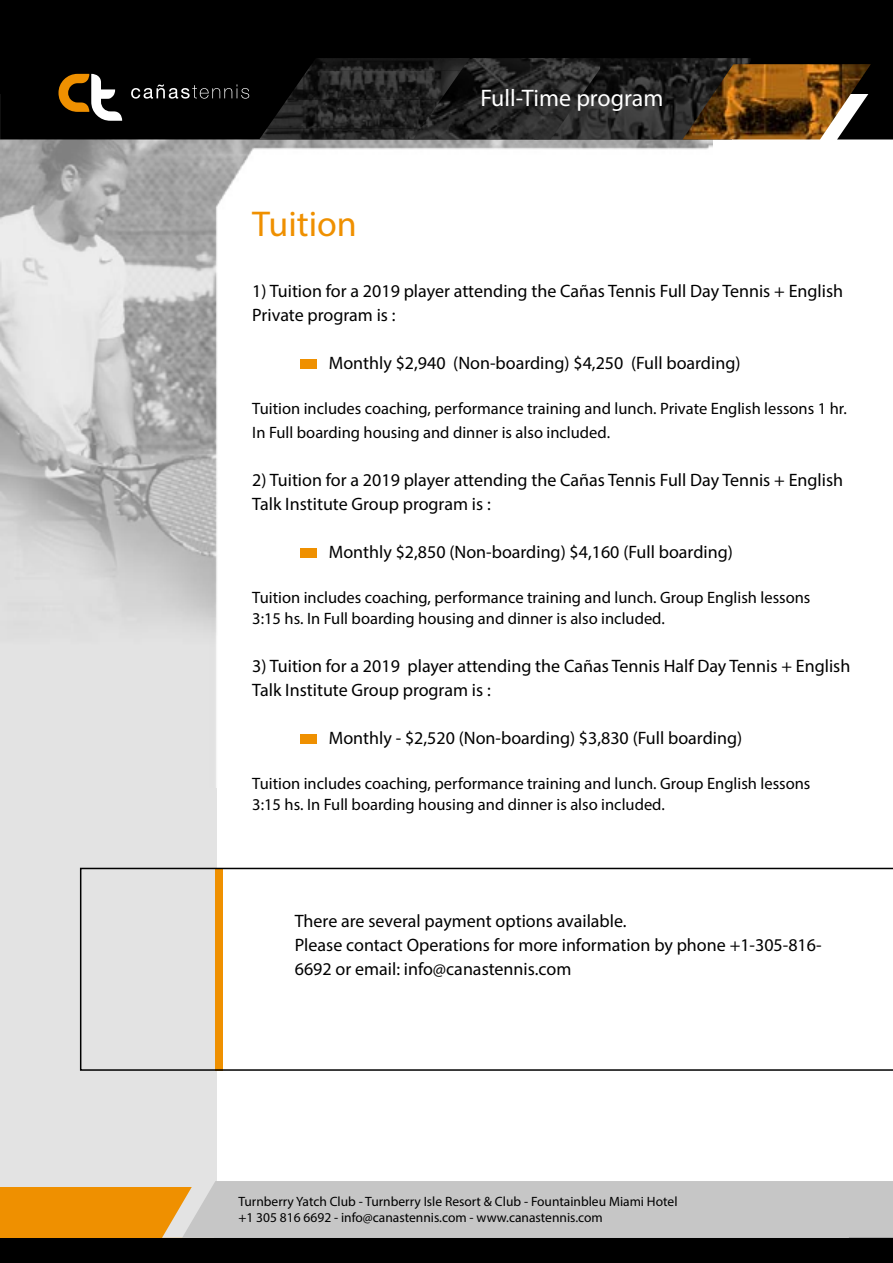
<style>
.page{position:relative;width:893px;height:1263px;background:#fff}
.page>*{position:absolute;margin:0;border:0;box-sizing:border-box;transform-origin:0 0}
.t1{font:36px "Myriad Pro";color:#ef9000}
.t2{font:24px "Myriad Pro";color:#fff}
.t3{font:18px/24px "Myriad Pro";color:#000}
.t4{font:16.5px/21px "Myriad Pro";color:#000}
.t5{font:13.5px/16.2px "Myriad Pro";color:#000}
</style>
<div class="page">
<div style="left:0;top:216px;width:216px;height:1013px;background:#e3e3e3"></div>
<img style="left:0;top:139px;width:712px;height:605px">
<div style="left:0;top:0;width:893px;height:94px;background:#000"></div>
<div style="left:0;top:73px;width:287px;height:66px;background:#000"></div>
<img style="left:600px;top:58px;width:151px;height:81px">
<img style="left:421px;top:58px;width:179px;height:81px">
<img style="left:307px;top:58px;width:163px;height:13px">
<img style="left:287px;top:71px;width:174px;height:29px">
<img style="left:267px;top:100px;width:174px;height:29px">
<img style="left:259px;top:129px;width:162px;height:10px">
<svg style="left:871px;top:94px;width:22px;height:45px"></svg>
<svg style="left:58px;top:74px;width:64px;height:47px"></svg>
<svg style="left:131px;top:84px;width:118px;height:15px"></svg>
<div style="left:0;top:1230px;width:893px;height:33px;background:#000"></div>
<div style="left:0;top:1187px;width:213px;height:51px;background:#ef9000"></div>
<div style="left:162px;top:1181px;width:731px;height:57px;background:#c6c6c6"></div>
<img style="left:682px;top:64px;width:189px;height:75px">
<div style="left:300px;top:359px;width:16px;height:10px;background:#ef9000"></div>
<div style="left:300px;top:549px;width:16px;height:9px;background:#ef9000"></div>
<div style="left:300px;top:734px;width:16px;height:10px;background:#ef9000"></div>
<svg style="left:80px;top:868px;width:813px;height:203px"></svg>
<h1 class="t1" style="left:252px;top:202px;width:106px">Tuition</h1>
<h2 class="t2" style="left:480px;top:84px;width:184px">Full-Time program</h2>
<p class="t3" style="left:252px;top:279px;width:592px">1) Tuition for a 2019 player attending the Cañas Tennis Full Day Tennis + English<br>Private program is :</p>
<p class="t3" style="left:329px;top:351px;width:413px">Monthly $2,940 (Non-boarding) $4,250 (Full boarding)</p>
<p class="t4" style="left:252px;top:396px;width:596px;line-height:24px">Tuition includes coaching, performance training and lunch. Private English lessons 1 hr.<br>In Full boarding housing and dinner is also included.</p>
<p class="t3" style="left:252px;top:468px;width:592px">2) Tuition for a 2019 player attending the Cañas Tennis Full Day Tennis + English<br>Talk Institute Group program is :</p>
<p class="t3" style="left:329px;top:540px;width:406px">Monthly $2,850 (Non-boarding) $4,160 (Full boarding)</p>
<p class="t4" style="left:252px;top:587px;width:560px">Tuition includes coaching, performance training and lunch. Group English lessons<br>3:15 hs. In Full boarding housing and dinner is also included.</p>
<p class="t3" style="left:252px;top:654px;width:600px">3) Tuition for a 2019 player attending the Cañas Tennis Half Day Tennis + English<br>Talk Institute Group program is :</p>
<p class="t3" style="left:329px;top:726px;width:415px">Monthly - $2,520 (Non-boarding) $3,830 (Full boarding)</p>
<p class="t4" style="left:252px;top:773px;width:560px">Tuition includes coaching, performance training and lunch. Group English lessons<br>3:15 hs. In Full boarding housing and dinner is also included.</p>
<p class="t3" style="left:295px;top:909px;width:528px">There are several payment options available.<br>Please contact Operations for more information by phone +1-305-816-<br>6692 or email: info@canastennis.com</p>
<p class="t5" style="left:238px;top:1193px;width:441px">Turnberry Yatch Club - Turnberry Isle Resort &amp; Club - Fountainbleu Miami Hotel +1 305 816 6692 - info@canastennis.com - www.canastennis.com</p>
</div>
